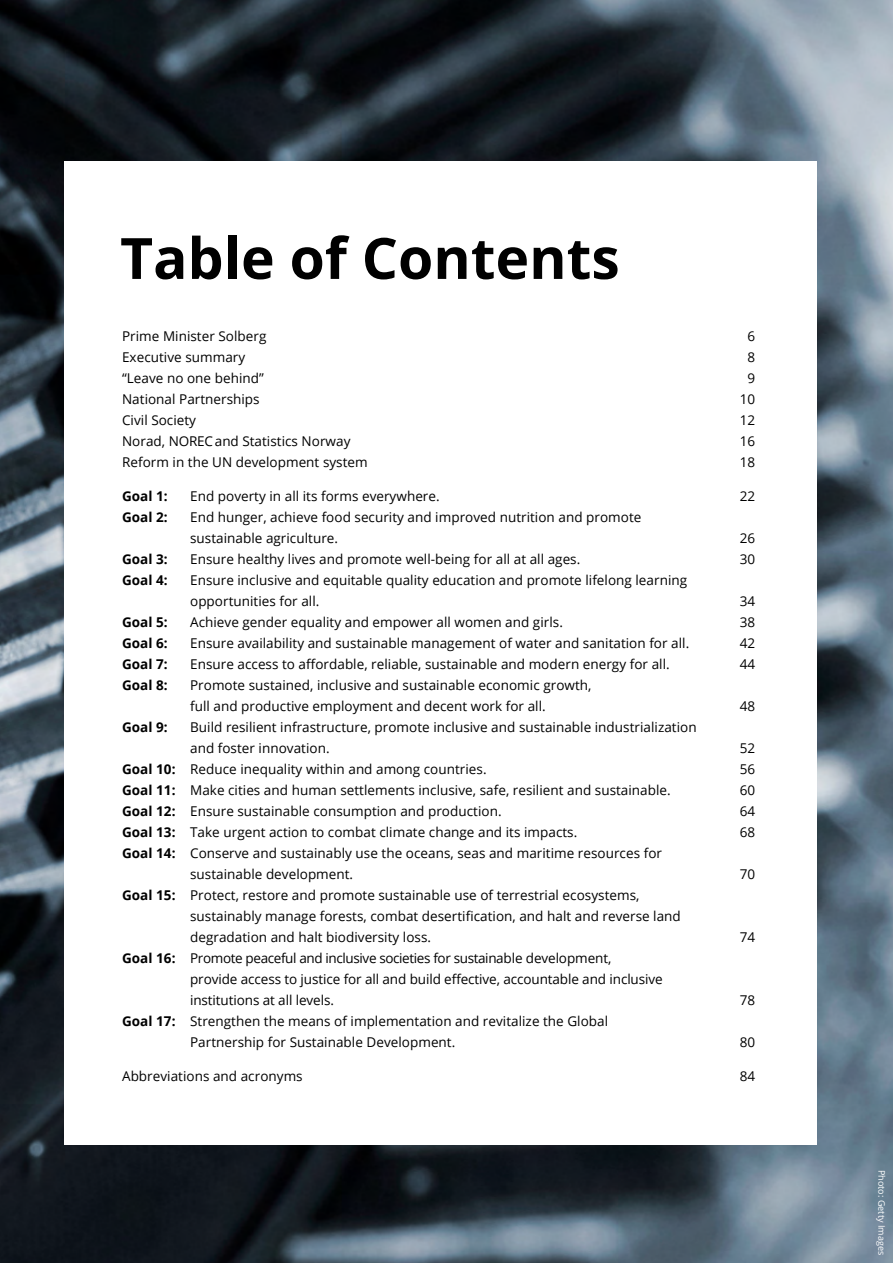
<style>
.page{position:relative;width:893px;height:1263px;background:#fff}
.page>*{position:absolute;margin:0;border:0;box-sizing:border-box;transform-origin:0 0}
.Tittel_innhold{font:700 57px "Open Sans";color:#000}
.t1{font:13.5px/21px "Open Sans";letter-spacing:.005em;color:#000}
.t2{font:700 13.5px "Open Sans";letter-spacing:.005em;color:#000}
.t3{font:9px "Open Sans";letter-spacing:.005em;color:#fff}
.s1{font-weight:700}
</style>
<div class="page">
<img style="left:0;top:0;width:893px;height:1263px">
<div style="left:64px;top:162px;width:752px;height:983px;background:#fff"></div>
<h2 class="Tittel_innhold" style="left:120px;top:218px;width:501px">Table of Contents</h2>
<p class="t1" style="left:122px;top:326px;width:146px">Prime Minister Solberg</p>
<p class="t1" style="left:747px;top:326px;width:9px">6</p>
<p class="t1" style="left:122px;top:347px;width:125px">Executive summary</p>
<p class="t1" style="left:747px;top:347px;width:9px">8</p>
<p class="t1" style="left:122px;top:368px;width:143px">“Leave no one behind”</p>
<p class="t1" style="left:747px;top:368px;width:9px">9</p>
<p class="t1" style="left:122px;top:389px;width:139px">National Partnerships</p>
<p class="t1" style="left:740px;top:389px;width:17px">10</p>
<p class="t1" style="left:122px;top:410px;width:76px">Civil Society</p>
<p class="t1" style="left:740px;top:410px;width:17px">12</p>
<p class="t1" style="left:122px;top:431px;width:230px">Norad, NOREC and Statistics Norway</p>
<p class="t1" style="left:740px;top:431px;width:17px">16</p>
<p class="t1" style="left:122px;top:452px;width:247px">Reform in the UN development system</p>
<p class="t1" style="left:740px;top:452px;width:17px">18</p>
<p class="t2" style="left:122px;top:487px;width:47px">Goal 1:</p>
<p class="t1" style="left:190px;top:485px;width:251px">End poverty in all its forms everywhere.</p>
<p class="t1" style="left:740px;top:485px;width:17px">22</p>
<p class="t2" style="left:122px;top:508px;width:47px">Goal 2:</p>
<p class="t1" style="left:190px;top:506px;width:453px">End hunger, achieve food security and improved nutrition and promote sustainable agriculture.</p>
<p class="t1" style="left:740px;top:527px;width:17px">26</p>
<p class="t2" style="left:122px;top:550px;width:47px">Goal 3:</p>
<p class="t1" style="left:190px;top:548px;width:392px">Ensure healthy lives and promote well-being for all at all ages.</p>
<p class="t1" style="left:740px;top:548px;width:17px">30</p>
<p class="t2" style="left:122px;top:571px;width:47px">Goal 4:</p>
<p class="t1" style="left:190px;top:569px;width:499px">Ensure inclusive and equitable quality education and promote lifelong learning opportunities for all.</p>
<p class="t1" style="left:740px;top:590px;width:17px">34</p>
<p class="t2" style="left:122px;top:613px;width:47px">Goal 5:</p>
<p class="t1" style="left:190px;top:611px;width:374px">Achieve gender equality and empower all women and girls.</p>
<p class="t1" style="left:740px;top:611px;width:17px">38</p>
<p class="t2" style="left:122px;top:634px;width:47px">Goal 6:</p>
<p class="t1" style="left:190px;top:632px;width:501px">Ensure availability and sustainable management of water and sanitation for all.</p>
<p class="t1" style="left:740px;top:632px;width:17px">42</p>
<p class="t2" style="left:122px;top:655px;width:47px">Goal 7:</p>
<p class="t1" style="left:190px;top:653px;width:481px">Ensure access to affordable, reliable, sustainable and modern energy for all.</p>
<p class="t1" style="left:740px;top:653px;width:17px">44</p>
<p class="t2" style="left:122px;top:676px;width:47px">Goal 8:</p>
<p class="t1" style="left:190px;top:674px;width:403px">Promote sustained, inclusive and sustainable economic growth, full and productive employment and decent work for all.</p>
<p class="t1" style="left:740px;top:695px;width:17px">48</p>
<p class="t2" style="left:122px;top:718px;width:47px">Goal 9:</p>
<p class="t1" style="left:190px;top:716px;width:508px">Build resilient infrastructure, promote inclusive and sustainable industrialization and foster innovation.</p>
<p class="t1" style="left:740px;top:737px;width:17px">52</p>
<p class="t1" style="left:122px;top:758px;width:366px"><span class="s1">Goal 10:</span> Reduce inequality within and among countries.</p>
<p class="t1" style="left:740px;top:758px;width:17px">56</p>
<p class="t1" style="left:122px;top:779px;width:550px"><span class="s1">Goal 11:</span> Make cities and human settlements inclusive, safe, resilient and sustainable.</p>
<p class="t1" style="left:740px;top:779px;width:17px">60</p>
<p class="t1" style="left:122px;top:800px;width:381px"><span class="s1">Goal 12:</span> Ensure sustainable consumption and production.</p>
<p class="t1" style="left:740px;top:800px;width:17px">64</p>
<p class="t1" style="left:122px;top:821px;width:457px"><span class="s1">Goal 13:</span> Take urgent action to combat climate change and its impacts.</p>
<p class="t1" style="left:740px;top:821px;width:17px">68</p>
<p class="t1" style="left:190px;top:842px;width:473px;text-indent:-68px"><span class="s1">Goal 14:</span> Conserve and sustainably use the oceans, seas and maritime resources for sustainable development.</p>
<p class="t1" style="left:740px;top:863px;width:17px">70</p>
<p class="t1" style="left:190px;top:884px;width:492px;text-indent:-68px"><span class="s1">Goal 15:</span> Protect, restore and promote sustainable use of terrestrial ecosystems, sustainably manage forests, combat desertification, and halt and reverse land degradation and halt biodiversity loss.</p>
<p class="t1" style="left:190px;top:947px;width:474px;text-indent:-68px"><span class="s1">Goal 16:</span> Promote peaceful and inclusive societies for sustainable development,<br>provide access to justice for all and build effective, accountable and inclusive institutions at all levels.</p>
<p class="t1" style="left:190px;top:1010px;width:420px;text-indent:-68px"><span class="s1">Goal 17:</span> Strengthen the means of implementation and revitalize the Global<br>Partnership for Sustainable Development.</p>
<p class="t1" style="left:740px;top:926px;width:17px">74</p>
<p class="t1" style="left:740px;top:989px;width:17px">78</p>
<p class="t1" style="left:740px;top:1031px;width:17px">80</p>
<p class="t1" style="left:122px;top:1065px;width:182px">Abbreviations and acronyms</p>
<p class="t1" style="left:740px;top:1065px;width:17px">84</p>
<p class="t3" style="left:888px;top:1170px;width:87px;rotate:90deg">Photo: Getty Images</p>
</div>
